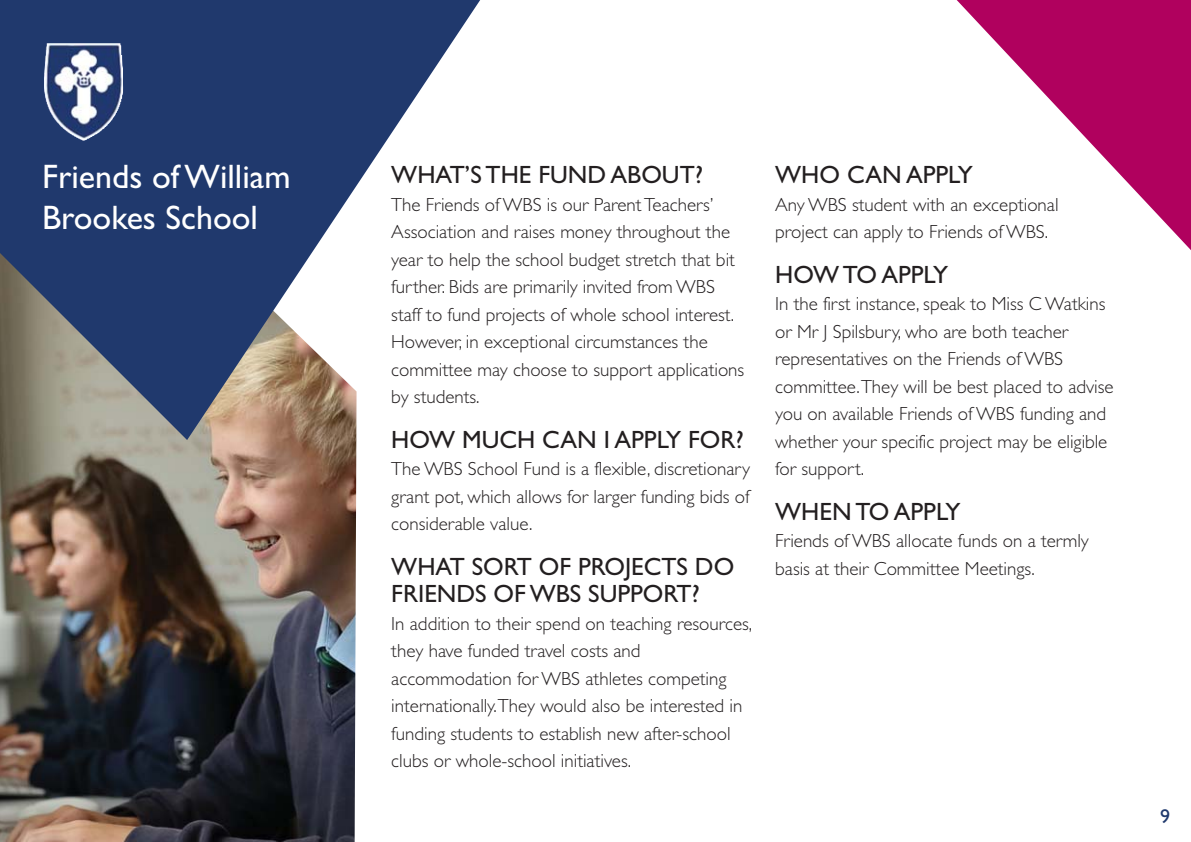
<style>
.page{position:relative;width:1191px;height:842px;background:#fff}
.page>*{position:absolute;margin:0;border:0;box-sizing:border-box;transform-origin:0 0}
.t1{font:34px/40.8px "Gill Sans";color:#fff}
.t2{font:25px/27.6px "Gill Sans";color:#231f20}
.t3{font:20px "Gill Sans";color:#20396d}
.t4{font:300 19px/27.6px "Gill Sans";color:#231f20}
</style>
<div class="page">
<img style="left:0;top:440px;width:356px;height:402px">
<svg style="left:956px;top:0;width:235px;height:250px"></svg>
<svg style="left:0;top:0;width:480px;height:440px;fill:#20396d"></svg>
<img style="left:44px;top:43px;width:79px;height:98px">
<h1 class="t1" style="left:42px;top:156px;width:250px">Friends of William<br>Brookes School</h1>
<h2 class="t2" style="left:391px;top:161px;width:313px">WHAT’S THE FUND ABOUT?</h2>
<p class="t4" style="left:391px;top:193px;width:354px">The Friends of WBS is our Parent Teachers’ Association and raises money throughout the year to help the school budget stretch that bit further. Bids are primarily invited from WBS staff to fund projects of whole school interest.<br>However, in exceptional circumstances the committee may choose to support applications by students.</p>
<h2 class="t2" style="left:391px;top:425px;width:354px">HOW MUCH CAN I APPLY FOR?</h2>
<p class="t4" style="left:391px;top:457px;width:360px;text-align:justify">The WBS School Fund is a flexible, discretionary grant pot, which allows for larger funding bids of considerable value.</p>
<h2 class="t2" style="left:391px;top:552px;width:344px">WHAT SORT OF PROJECTS DO<br>FRIENDS OF WBS SUPPORT?</h2>
<p class="t4" style="left:391px;top:612px;width:362px">In addition to their spend on teaching resources, they have funded travel costs and accommodation for WBS athletes competing internationally.They would also be interested in funding students to establish new after-school clubs or whole-school initiatives.</p>
<h2 class="t2" style="left:775px;top:161px;width:199px">WHO CAN APPLY</h2>
<p class="t4" style="left:775px;top:193px;width:285px">Any WBS student with an exceptional project can apply to Friends of WBS.</p>
<h2 class="t2" style="left:775px;top:260px;width:174px">HOW TO APPLY</h2>
<p class="t4" style="left:775px;top:292px;width:340px">In the first instance, speak to Miss C Watkins or Mr J Spilsbury, who are both teacher representatives on the Friends of WBS committee.They will be best placed to advise you on available Friends of WBS funding and whether your specific project may be eligible for support.</p>
<h2 class="t2" style="left:775px;top:497px;width:187px">WHEN TO APPLY</h2>
<p class="t4" style="left:775px;top:529px;width:315px">Friends of WBS allocate funds on a termly basis at their Committee Meetings.</p>
<p class="t3" style="left:1160px;top:809px;width:11px">9</p>
</div>
